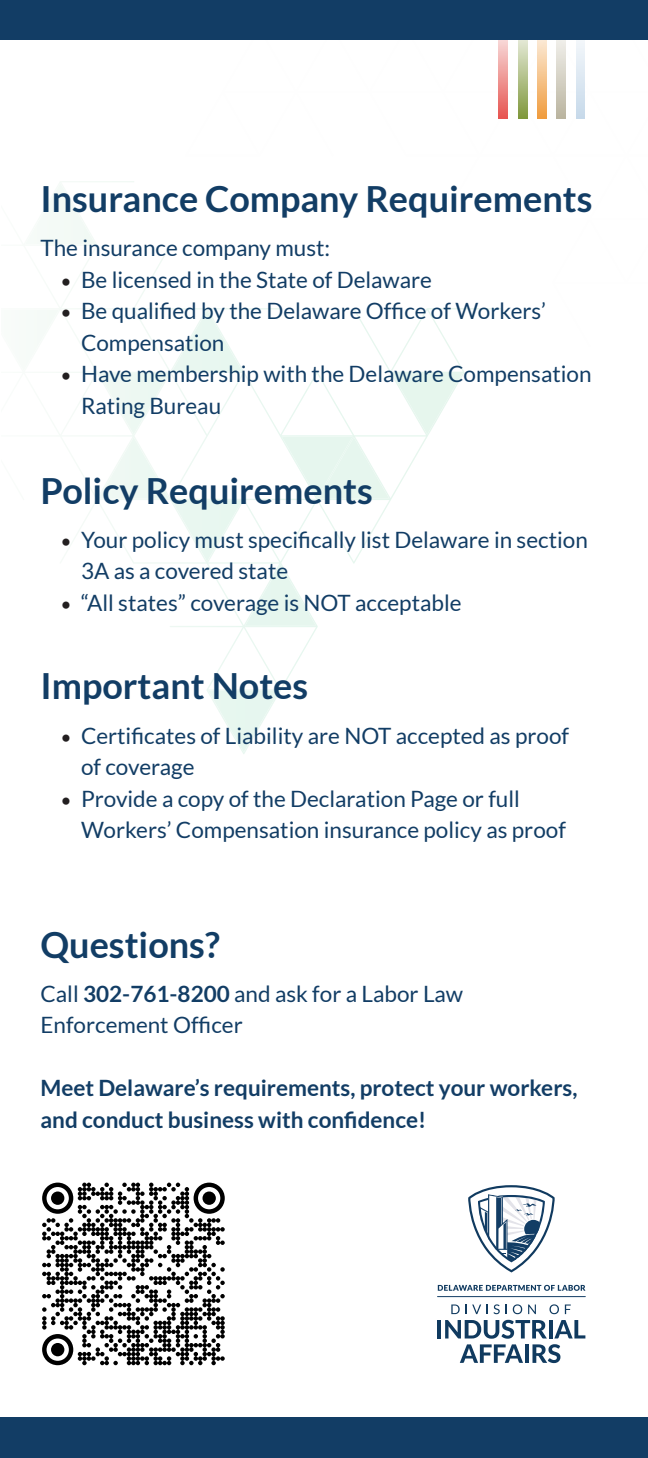
<style>
.page{position:relative;width:648px;height:1458px;background:#fff}
.page>*{position:absolute;margin:0;border:0;box-sizing:border-box;transform-origin:0 0}
.t1{font:700 36px "Lato";color:#123d65}
.t2{font:22.5px/31.5px "Lato";color:#123d65}
.t3{font:700 22.5px/31.5px "Lato";color:#123d65}
.s1{font-family:"Minion Pro";font-size:27px;color:#231f20}
.s2{font-weight:700}
</style>
<div class="page">
<svg style="left:185px;top:39px;width:463px;height:80px"></svg>
<svg style="left:49px;top:181px;width:452px;height:573px"></svg>
<div style="left:0;top:1418px;width:648px;height:40px;background:#123d65"></div>
<svg style="left:499px;top:39px;width:9px;height:79px"></svg>
<svg style="left:518px;top:39px;width:9px;height:79px"></svg>
<svg style="left:537px;top:39px;width:9px;height:79px"></svg>
<svg style="left:556px;top:39px;width:10px;height:79px"></svg>
<svg style="left:576px;top:39px;width:8px;height:79px"></svg>
<div style="left:0;top:0;width:648px;height:39px;background:#123d65"></div>
<svg style="left:42px;top:1182px;width:183px;height:184px"></svg>
<svg style="left:42px;top:1183px;width:183px;height:31px"></svg>
<svg style="left:468px;top:1185px;width:87px;height:87px"></svg>
<svg style="left:451px;top:1305px;width:9px;height:9px"></svg>
<svg style="left:466px;top:1305px;width:15px;height:9px"></svg>
<svg style="left:487px;top:1304px;width:13px;height:10px"></svg>
<svg style="left:513px;top:1304px;width:9px;height:10px"></svg>
<svg style="left:528px;top:1305px;width:8px;height:9px"></svg>
<svg style="left:549px;top:1304px;width:10px;height:10px"></svg>
<svg style="left:565px;top:1305px;width:6px;height:9px"></svg>
<hr style="left:437px;top:1320px;width:4px;height:19px;background:#103a5f">
<svg style="left:445px;top:1320px;width:140px;height:43px"></svg>
<svg style="left:438px;top:1285px;width:147px;height:6px"></svg>
<hr style="left:438px;top:1296px;width:147px;height:1px;background:#123d65">
<p class="t1" style="left:40px;top:178px;width:553px">Insurance Company Requirements</p>
<p class="t2" style="left:40px;top:232px;width:291px">The insurance company must:</p>
<p class="t2" style="left:61px;top:264px;width:373px"><span class="s1">•</span> Be licensed in the State of Delaware</p>
<p class="t2" style="left:81px;top:295px;width:467px;text-indent:-20px"><span class="s1">•</span> Be qualified by the Delaware Office of Workers’<br>Compensation</p>
<p class="t2" style="left:81px;top:358px;width:512px;text-indent:-20px"><span class="s1">•</span> Have membership with the Delaware Compensation<br>Rating Bureau</p>
<p class="t1" style="left:40px;top:470px;width:334px">Policy Requirements</p>
<p class="t2" style="left:81px;top:524px;width:508px;text-indent:-20px"><span class="s1">•</span> Your policy must specifically list Delaware in section<br>3A as a covered state</p>
<p class="t2" style="left:61px;top:587px;width:402px"><span class="s1">•</span> “All states” coverage is NOT acceptable</p>
<p class="t1" style="left:40px;top:666px;width:269px">Important Notes</p>
<p class="t2" style="left:81px;top:720px;width:490px;text-indent:-20px"><span class="s1">•</span> Certificates of Liability are NOT accepted as proof of coverage</p>
<p class="t2" style="left:81px;top:783px;width:486px;text-indent:-20px"><span class="s1">•</span> Provide a copy of the Declaration Page or full<br>Workers’ Compensation insurance policy as proof</p>
<p class="t1" style="left:40px;top:924px;width:181px">Questions?</p>
<p class="t2" style="left:40px;top:978px;width:424px">Call <span class="s2">302-761-8200</span> and ask for a Labor Law<br>Enforcement Officer</p>
<p class="t3" style="left:40px;top:1072px;width:538px">Meet Delaware’s requirements, protect your workers, and conduct business with confidence!</p>
</div>
